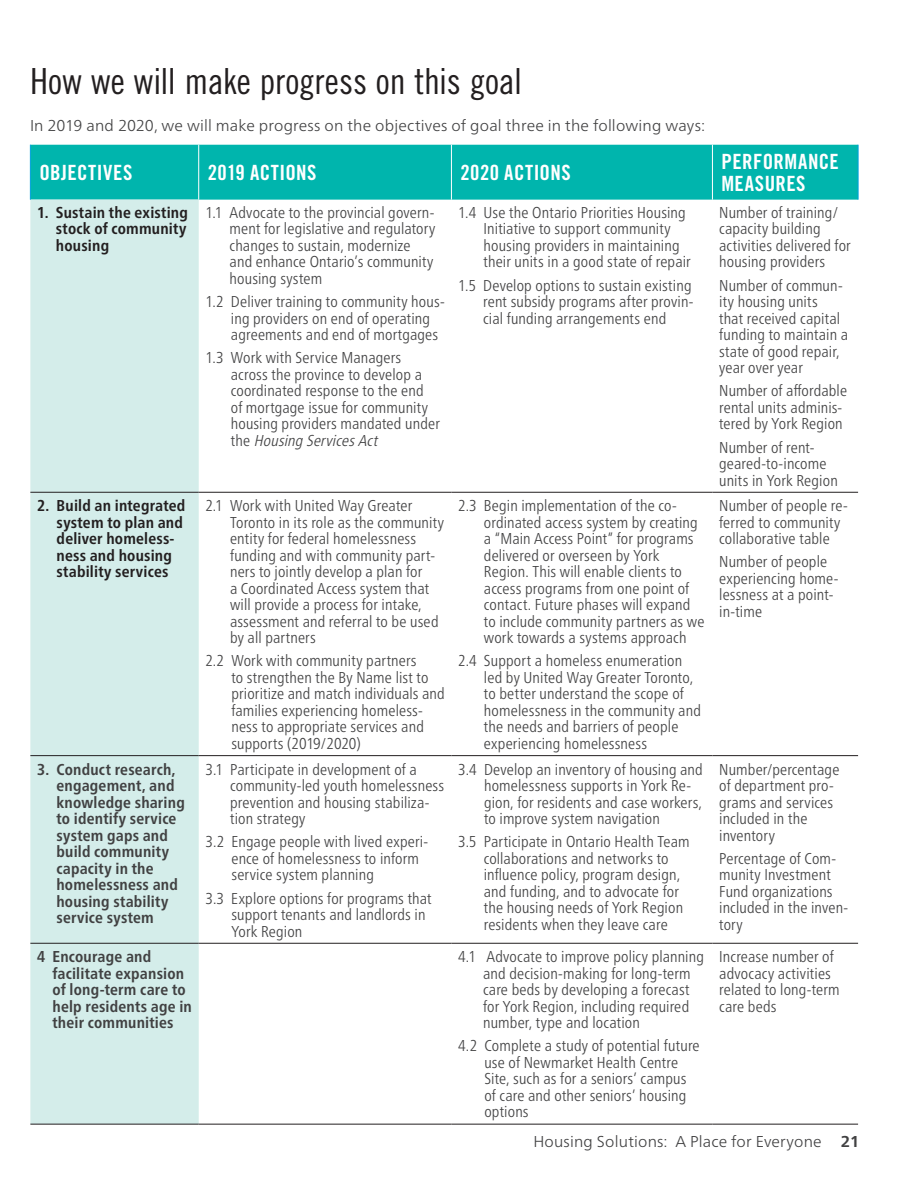
<style>
.page{position:relative;width:918px;height:1188px;background:#fff}
.page>*{position:absolute;margin:0;border:0;box-sizing:border-box;transform-origin:0 0}
.Subhead{font:36px "Trade Gothic LT Pro Cn 18";letter-spacing:-.01em;color:#231f20}
.Subhead-2{font:21px/21.8px "Trade Gothic LT Pro Bd Cn 20";letter-spacing:.02em;color:#fff}
.t1{font:300 condensed 15.75px/16.5px "Frutiger Neue LT Pro";letter-spacing:.01em;color:#414142}
.t2{font:700 condensed 15.75px/16.5px "Frutiger Neue LT Pro";letter-spacing:.015em;color:#414142}
.Subhead-3{font:700 condensed 15.75px/16.5px "Frutiger Neue LT Pro";letter-spacing:.015em;color:#231f20;text-align:justify}
.t3{font:300 15.75px "Frutiger Neue LT Pro";letter-spacing:.01em;color:#414142}
.s1{font-style:italic}
.s2{font-weight:700}
</style>
<div class="page">
<div style="left:31px;top:145px;width:827px;height:55px;background:#00b5ad"></div>
<div style="left:30px;top:200px;width:169px;height:924px;background:#d4edea"></div>
<hr style="left:198px;top:145px;width:1px;height:55px;background:#fff">
<hr style="left:451px;top:145px;width:1px;height:55px;background:#fff">
<hr style="left:712px;top:145px;width:1px;height:55px;background:#fff">
<hr style="left:30px;top:145px;width:1px;height:55px;background:#00a1de">
<hr style="left:858px;top:145px;width:1px;height:55px;background:#00a1de">
<hr style="left:30px;top:492px;width:169px;height:1px;background:#231f20">
<hr style="left:199px;top:492px;width:252px;height:1px;background:#231f20">
<hr style="left:451px;top:492px;width:261px;height:1px;background:#231f20">
<hr style="left:712px;top:492px;width:146px;height:1px;background:#231f20">
<hr style="left:30px;top:755px;width:169px;height:1px;background:#231f20">
<hr style="left:199px;top:755px;width:252px;height:1px;background:#231f20">
<hr style="left:451px;top:755px;width:261px;height:1px;background:#231f20">
<hr style="left:712px;top:755px;width:146px;height:1px;background:#231f20">
<hr style="left:30px;top:943px;width:169px;height:1px;background:#231f20">
<hr style="left:199px;top:943px;width:252px;height:1px;background:#231f20">
<hr style="left:451px;top:943px;width:261px;height:1px;background:#231f20">
<hr style="left:712px;top:943px;width:146px;height:1px;background:#231f20">
<hr style="left:30px;top:1124px;width:169px;height:1px;background:#231f20">
<hr style="left:199px;top:1124px;width:252px;height:1px;background:#231f20">
<hr style="left:451px;top:1124px;width:261px;height:1px;background:#231f20">
<hr style="left:712px;top:1124px;width:146px;height:1px;background:#231f20">
<p class="Subhead" style="left:30px;top:60px;width:494px">How we will make progress on this goal</p>
<p class="t3" style="left:30px;top:116px;width:677px">In 2019 and 2020, we will make progress on the objectives of goal three in the following ways:</p>
<p class="Subhead-2" style="left:39px;top:161px;width:95px">OBJECTIVES</p>
<p class="Subhead-2" style="left:208px;top:161px;width:110px">2019 ACTIONS</p>
<p class="Subhead-2" style="left:460px;top:161px;width:112px">2020 ACTIONS</p>
<p class="Subhead-2" style="left:721px;top:150px;width:119px">PERFORMANCE<br>MEASURES</p>
<p class="Subhead-3" style="left:56px;top:204px;width:134px;text-indent:-19px">1. Sustain the existing stock of community housing</p>
<p class="t1" style="left:230px;top:204px;width:207px;text-indent:-24px">1.1 Advocate to the provincial govern&shy;ment for legislative and regulatory changes to sustain, modernize and enhance Ontario’s community housing system</p>
<p class="t1" style="left:231px;top:293px;width:215px;text-indent:-25px">1.2 Deliver training to community hous&shy;ing providers on end of operating agreements and end of mortgages</p>
<p class="t1" style="left:231px;top:349px;width:211px;text-indent:-25px">1.3 Work with Service Managers across the province to develop a coordinated response to the end<br>of mortgage issue for community housing providers mandated under t h e <span class="s1">Housing ServicesAct</span></p>
<p class="t1" style="left:719px;top:204px;width:133px">Number of training/ capacity building activities delivered for housing providers</p>
<p class="t1" style="left:719px;top:277px;width:130px">Number of commun&shy;ity housing units<br>that received capital funding to maintain a state of good repair, year over year</p>
<p class="t1" style="left:719px;top:382px;width:129px">Number of affordable rental units adminis&shy;tered by York Region</p>
<p class="t1" style="left:719px;top:439px;width:120px">Number of rent&shy;geared-to-income units in York Region</p>
<p class="t1" style="left:484px;top:204px;width:209px;text-indent:-25px">1.4 Use the Ontario Priorities Housing Initiative to support community housing providers in maintaining their units in a good state of repair</p>
<p class="t1" style="left:483px;top:277px;width:212px;text-indent:-25px">1.5 Develop options to sustain existing rent subsidy programs after provin&shy;cial funding arrangements end</p>
<p class="Subhead-3" style="left:57px;top:497px;width:130px;text-align:left;text-indent:-20px">2. Build an integrated system to plan and deliver homeless&shy;ness and housing stability services</p>
<p class="t1" style="left:230px;top:497px;width:215px;text-indent:-25px">2.1 Work with United Way Greater<br>Toronto in its role as the community entity for federal homelessness funding and with community part&shy;ners to jointly develop a plan for<br>a Coordinated Access system that will provide a process for intake, assessment and referral to be used by all partners</p>
<p class="t1" style="left:231px;top:653px;width:215px;text-indent:-26px">2.2 Work with community partners<br>to strengthen the By Name list to prioritize and match individuals and families experiencing homeless&shy;ness to appropriate services and supports (2019/2020)</p>
<p class="t2" style="left:56px;top:761px;width:130px;text-indent:-19px">3. Conduct research, engagement, and knowledge sharing to identify service system gaps and build community capacity in the homelessness and housing stability service system</p>
<p class="t1" style="left:230px;top:761px;width:216px;text-indent:-25px">3.1 Participate in development of a community-led youth homelessness prevention and housing stabiliza&shy;tion strategy</p>
<p class="t1" style="left:231px;top:833px;width:198px;text-indent:-26px">3.2 Engage people with lived experi&shy;ence of homelessness to inform service system planning</p>
<p class="t1" style="left:231px;top:890px;width:202px;text-indent:-26px">3.3 Explore options for programs that support tenants and landlords in<br>York Region</p>
<p class="t1" style="left:484px;top:497px;width:222px;text-indent:-26px">2.3 Begin implementation of the co&shy;ordinated access system by creating a “Main Access Point” for programs delivered or overseen by York Region. This will enable clients to access programs from one point of contact. Future phases will expand to include community partners as we work towards a systems approach</p>
<p class="t1" style="left:484px;top:653px;width:218px;text-indent:-26px">2.4 Support a homeless enumeration led by United Way Greater Toronto, to better understand the scope of homelessness in the community and the needs and barriers of people experiencing homelessness</p>
<p class="t1" style="left:484px;top:761px;width:220px;text-indent:-26px">3.4 Develop an inventory of housing and homelessness supports in York Re&shy;gion, for residents and case workers, to improve system navigation</p>
<p class="t1" style="left:484px;top:833px;width:207px;text-indent:-26px">3.5 Participate in Ontario Health Team collaborations and networks to influence policy, program design, and funding, and to advocate for the housing needs of York Region residents when they leave care</p>
<p class="t2" style="left:52px;top:948px;width:141px;text-indent:-15px">4 Encourage and facilitate expansion of long-term care to help residents age in their communities</p>
<p class="t1" style="left:483px;top:948px;width:222px;text-indent:-25px">4.1 Advocate to improve policy planning and decision-making for long-term care beds by developing a forecast for York Region, including required number, type and location</p>
<p class="t1" style="left:484px;top:1038px;width:217px;text-indent:-26px">4.2 Complete a study of potential future use of Newmarket Health Centre<br>Site, such as for a seniors’ campus of care and other seniors’ housing options</p>
<p class="t1" style="left:719px;top:497px;width:130px">Number of people re&shy;ferred to community collaborative table</p>
<p class="t1" style="left:719px;top:554px;width:121px">Number of people experiencing home&shy;lessness at a point&shy;in-time</p>
<p class="t1" style="left:719px;top:761px;width:122px">Number/percentage of department pro&shy;grams and services included in the inventory</p>
<p class="t1" style="left:719px;top:850px;width:131px">Percentage of Com&shy;munity Investment<br>Fund organizations included in the inven&shy;tory</p>
<p class="t1" style="left:719px;top:948px;width:122px">Increase number of advocacy activities related to long-term care beds</p>
<p class="t3" style="left:533px;top:1132px;width:328px">Housing Solutions: A Place for Everyone <span class="s2">21</span></p>
</div>
